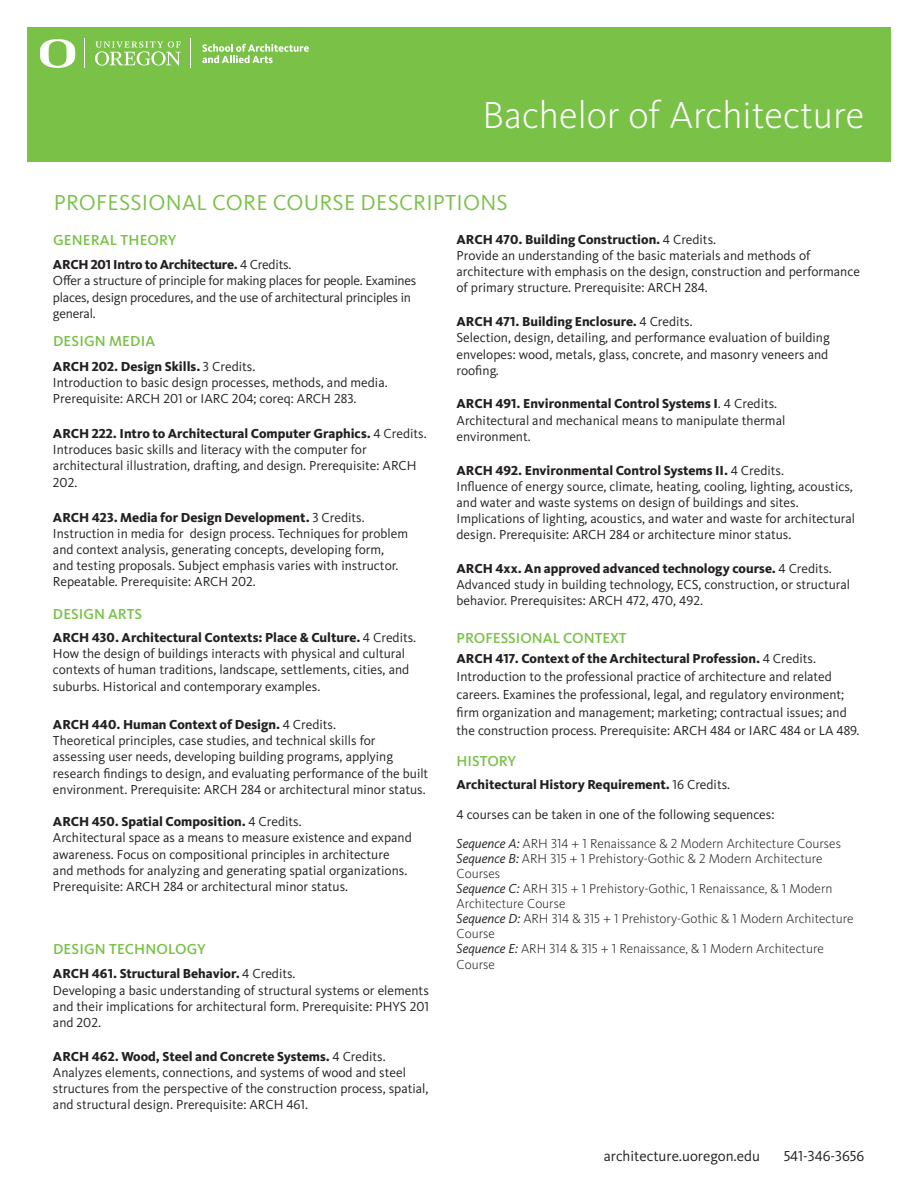
<style>
.page{position:relative;width:918px;height:1188px;background:#fff}
.page>*{position:absolute;margin:0;border:0;box-sizing:border-box;transform-origin:0 0}
.t1{font:300 39px "Kievit Pro";color:#fff}
.B_Head{font:22.5px "Kievit Pro";letter-spacing:.01em;color:#79c147}
.D_Head{font:500 15px "Kievit Pro";letter-spacing:.01em;color:#79c147}
.t2{font:15px "Kievit Pro";color:#231f20}
.C_Head{font:500 15px "Kievit Pro";color:#79c147}
.Body{font:500 15px "Kievit Pro";color:#79c147}
.C_Head-2{font:13.5px/16.2px "Kievit Pro";color:#231f20}
.Body-2{font:300 13.5px/15px "Kievit Pro";color:#231f20}
.Body-3{font:13.5px "Kievit Pro";color:#231f20}
.Body-4{font:800 13.5px "Kievit Pro";color:#231f20}
.s1{font-weight:800}
.s2{font-weight:400}
.s3{font-weight:400;font-style:italic}
</style>
<div class="page">
<div style="left:27px;top:27px;width:864px;height:134px;background:#79c147"></div>
<svg style="left:95px;top:41px;width:86px;height:25px"></svg>
<svg style="left:40px;top:39px;width:35px;height:29px"></svg>
<svg style="left:202px;top:44px;width:107px;height:19px"></svg>
<svg style="left:84px;top:39px;width:1px;height:29px"></svg>
<p class="t1" style="left:483px;top:92px;width:383px">Bachelor of Architecture</p>
<p class="B_Head" style="left:54px;top:189px;width:456px">PROFESSIONAL CORE COURSE DESCRIPTIONS</p>
<p class="D_Head" style="left:53px;top:231px;width:125px">GENERAL THEORY</p>
<p class="C_Head-2" style="left:53px;top:257px;width:365px"><span class="s1">ARCH 201 Intro to Architecture.</span> 4 Credits.<br>Offer a structure of principle for making places for people. Examines places, design procedures, and the use of architectural principles in general.</p>
<p class="D_Head" style="left:53px;top:332px;width:104px">DESIGN MEDIA</p>
<p class="C_Head-2" style="left:53px;top:358px;width:336px"><span class="s1">ARCH 202. Design Skills.</span> 3 Credits.<br>Introduction to basic design processes, methods, and media.</p>
<p class="C_Head-2" style="left:53px;top:390px;width:305px">Prerequisite: ARCH 201 or IARC 204; coreq: ARCH 283.</p>
<p class="C_Head-2" style="left:53px;top:425px;width:375px"><span class="s1">ARCH 222. Intro to Architectural Computer Graphics.</span> 4 Credits.<br>Introduces basic skills and literacy with the computer for architectural illustration, drafting, and design. Prerequisite: ARCH 202.</p>
<p class="C_Head-2" style="left:53px;top:509px;width:357px"><span class="s1">ARCH 423. Media for Design Development.</span> 3 Credits.<br>Instruction in media for design process. Techniques for problem and context analysis, generating concepts, developing form, and testing proposals. Subject emphasis varies with instructor.<br>Repeatable. Prerequisite: ARCH 202.</p>
<p class="Body" style="left:53px;top:605px;width:91px">DESIGN ARTS</p>
<p class="C_Head-2" style="left:53px;top:629px;width:365px"><span class="s1">ARCH 430. Architectural Contexts: Place &amp; Culture.</span> 4 Credits.<br>How the design of buildings interacts with physical and cultural contexts of human traditions, landscape, settlements, cities, and suburbs. Historical and contemporary examples.</p>
<p class="C_Head-2" style="left:53px;top:716px;width:377px"><span class="s1">ARCH 440. Human Context of Design.</span> 4 Credits.<br>Theoretical principles, case studies, and technical skills for assessing user needs, developing building programs, applying research findings to design, and evaluating performance of the built environment. Prerequisite: ARCH 284 or architectural minor status.</p>
<p class="C_Head-2" style="left:53px;top:814px;width:360px"><span class="s1">ARCH 450. Spatial Composition.</span> 4 Credits.<br>Architectural space as a means to measure existence and expand awareness. Focus on compositional principles in architecture and methods for analyzing and generating spatial organizations.<br>Prerequisite: ARCH 284 or architectural minor status.</p>
<p class="D_Head" style="left:53px;top:940px;width:154px">DESIGN TECHNOLOGY</p>
<p class="C_Head-2" style="left:53px;top:966px;width:378px"><span class="s1">ARCH 461. Structural Behavior.</span> 4 Credits.<br>Developing a basic understanding of structural systems or elements and their implications for architectural form. Prerequisite: PHYS 201 and 202.</p>
<p class="C_Head-2" style="left:53px;top:1048px;width:377px"><span class="s1">ARCH 462. Wood, Steel and Concrete Systems.</span> 4 Credits.<br>Analyzes elements, connections, and systems of wood and steel structures from the perspective of the construction process, spatial, and structural design. Prerequisite: ARCH 461.</p>
<p class="C_Head-2" style="left:457px;top:231px;width:355px"><span class="s1">ARCH 470. Building Construction.</span> 4 Credits.<br>Provide an understanding of the basic materials and methods of</p>
<p class="C_Head-2" style="left:457px;top:263px;width:405px">architecture with emphasis on the design, construction and performance of primary structure. Prerequisite: ARCH 284.</p>
<p class="C_Head-2" style="left:457px;top:313px;width:375px"><span class="s1">ARCH 471. Building Enclosure.</span> 4 Credits.<br>Selection, design, detailing, and performance evaluation of building envelopes: wood, metals, glass, concrete, and masonry veneers and roofing.</p>
<p class="C_Head-2" style="left:457px;top:396px;width:330px"><span class="s1">ARCH 491. Environmental Control Systems I</span>. 4 Credits.<br>Architectural and mechanical means to manipulate thermal environment.</p>
<p class="C_Head-2" style="left:457px;top:462px;width:400px"><span class="s1">ARCH 492. Environmental Control Systems II.</span> 4 Credits.<br>Influence of energy source, climate, heating, cooling, lighting, acoustics, and water and waste systems on design of buildings and sites.<br>Implications of lighting, acoustics, and water and waste for architectural design. Prerequisite: ARCH 284 or architecture minor status.</p>
<p class="C_Head-2" style="left:457px;top:560px;width:395px"><span class="s1">ARCH 4xx. An approved advanced technology course.</span> 4 Credits.<br>Advanced study in building technology, ECS, construction, or structural behavior. Prerequisites: ARCH 472, 470, 492.</p>
<p class="C_Head" style="left:457px;top:629px;width:172px">PROFESSIONAL CONTEXT</p>
<p class="C_Head-2" style="left:457px;top:649px;width:405px;line-height:18px"><span class="s1">ARCH 417. Context of the Architectural Profession.</span> 4 Credits.<br>Introduction to the professional practice of architecture and related careers. Examines the professional, legal, and regulatory environment; firm organization and management; marketing; contractual issues; and the construction process. Prerequisite: ARCH 484 or IARC 484 or LA 489.</p>
<p class="C_Head" style="left:457px;top:752px;width:61px">HISTORY</p>
<p class="Body-4" style="left:457px;top:777px;width:275px">Architectural History Requirement. <span class="s2">16 Credits.</span></p>
<p class="Body-3" style="left:457px;top:806px;width:320px">4 courses can be taken in one of the following sequences:</p>
<p class="Body-2" style="left:457px;top:836px;width:386px"><span class="s3">Sequence A:</span> ARH 314 + 1 Renaissance &amp; 2 Modern Architecture Courses</p>
<p class="Body-2" style="left:457px;top:851px;width:368px"><span class="s3">Sequence B:</span> ARH 315 + 1 Prehistory-Gothic &amp; 2 Modern Architecture<br>Courses</p>
<p class="Body-2" style="left:457px;top:881px;width:377px"><span class="s3">Sequence C:</span> ARH 315 + 1 Prehistory-Gothic, 1 Renaissance, &amp; 1 Modern<br>Architecture Course</p>
<p class="Body-2" style="left:457px;top:911px;width:399px"><span class="s3">Sequence D:</span> ARH 314 &amp; 315 + 1 Prehistory-Gothic &amp; 1 Modern Architecture<br>Course</p>
<p class="Body-2" style="left:457px;top:940px;width:369px;line-height:16.2px"><span class="s3">Sequence E:</span> ARH 314 &amp; 315 + 1 Renaissance, &amp; 1 Modern Architecture<br>Course</p>
<p class="t2" style="left:604px;top:1147px;width:158px">architecture.uoregon.edu</p>
<p class="t2" style="left:784px;top:1147px;width:82px">541-346-3656</p>
</div>
